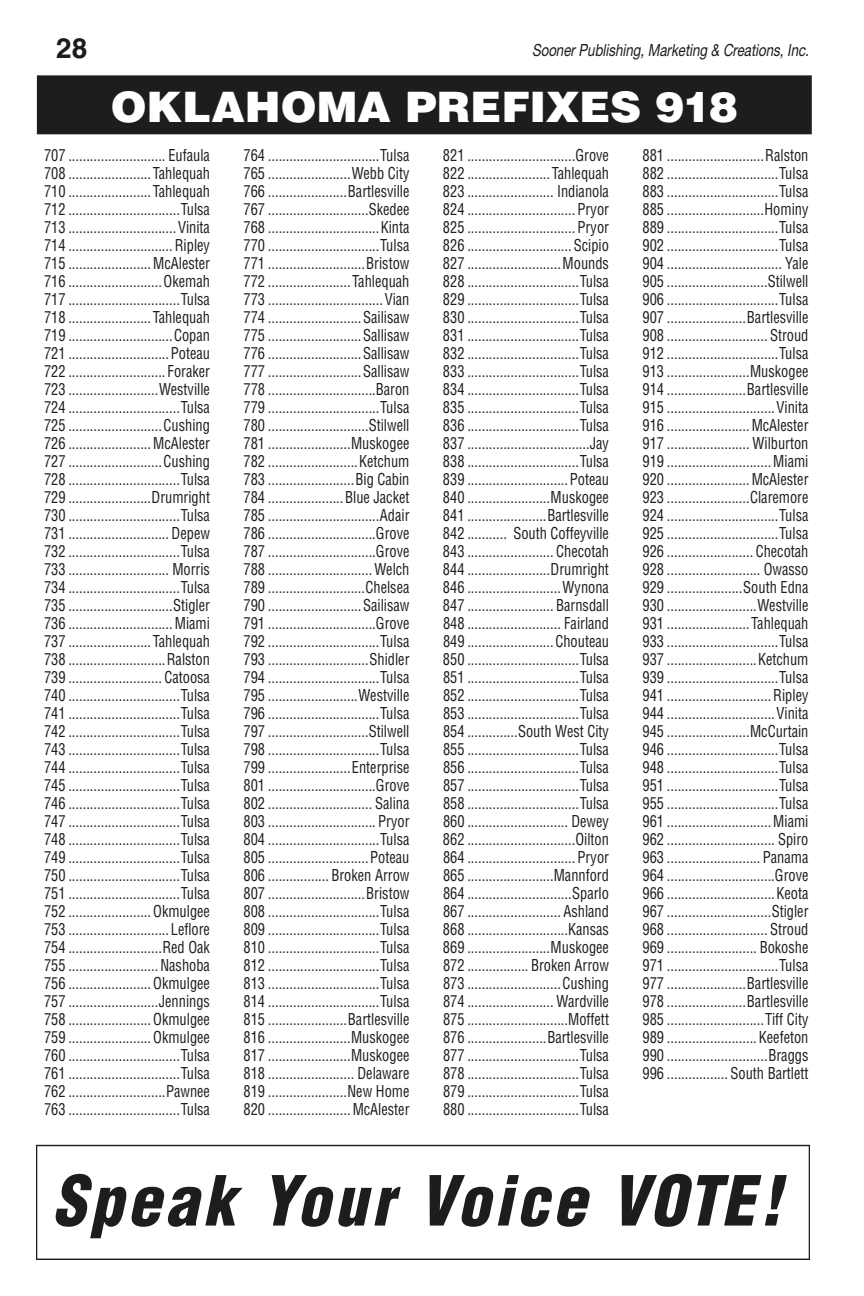
<style>
.page{position:relative;width:864px;height:1296px;background:#fff}
.page>*{position:absolute;margin:0;border:0;box-sizing:border-box;transform-origin:0 0}
.t1{font:900 42px "Helvetica";letter-spacing:-.005em;color:#fff}
.t2{font:700 28px "Helvetica";color:#1d1d1b}
.t3{font:italic 16.8px "Helvetica Neue East A";color:#1d1d1b;scale:.79 1}
.t4{font:condensed 16px/18px "Helvetica";color:#1d1d1b;text-align:justify;scale:.9 1}
</style>
<div class="page">
<div style="left:38px;top:76px;width:773px;height:57px;background:#1d1d1b"></div>
<div style="left:37px;top:75px;width:775px;height:59px;border:2px solid #1d1d1b"></div>
<svg style="left:36px;top:1145px;width:774px;height:115px"></svg>
<svg style="left:55px;top:1174px;width:188px;height:64px"></svg>
<svg style="left:272px;top:1175px;width:129px;height:52px"></svg>
<svg style="left:430px;top:1175px;width:161px;height:52px"></svg>
<svg style="left:622px;top:1174px;width:165px;height:53px"></svg>
<h2 class="t2" style="left:56px;top:31px;width:33px">28</h2>
<p class="t3" style="left:532px;top:40px;width:352px">Sooner Publishing, Marketing &amp; Creations, Inc.</p>
<h1 class="t1" style="left:111px;top:80px;width:628px">OKLAHOMA PREFIXES 918</h1>
<p class="t4" style="left:44px;top:146px;width:186px">707 ........................... Eufaula 708 .......................Tahlequah 710 .......................Tahlequah 712 ...............................Tulsa 713 ..............................Vinita 714 .............................Ripley 715 .......................McAlester 716 ..........................Okemah 717 ...............................Tulsa 718 .......................Tahlequah 719 .............................Copan 721 ............................Poteau 722 ........................... Foraker 723 .........................Westville 724 ...............................Tulsa 725 ..........................Cushing 726 .......................McAlester 727 ..........................Cushing 728 ...............................Tulsa 729 .......................Drumright 730 ...............................Tulsa 731 ............................ Depew 732 ...............................Tulsa 733 ............................ Morris 734 ...............................Tulsa 735 .............................Stigler 736 .............................Miami 737 .......................Tahlequah 738 ...........................Ralston 739 .......................... Catoosa 740 ...............................Tulsa 741 ...............................Tulsa 742 ...............................Tulsa 743 ...............................Tulsa 744 ...............................Tulsa 745 ...............................Tulsa 746 ...............................Tulsa 747 ...............................Tulsa 748 ...............................Tulsa 749 ...............................Tulsa 750 ...............................Tulsa 751 ...............................Tulsa 752 .......................Okmulgee 753 ............................Leflore 754 ..........................Red Oak 755 .........................Nashoba 756 .......................Okmulgee 757 .........................Jennings 758 .......................Okmulgee 759 .......................Okmulgee 760 ...............................Tulsa 761 ...............................Tulsa 762 ...........................Pawnee 763 ...............................Tulsa</p>
<p class="t4" style="left:243px;top:146px;width:186px">764 ...............................Tulsa 765 .......................Webb City 766 ......................Bartlesville 767 ............................Skedee 768 ...............................Kinta 770 ...............................Tulsa 771 ...........................Bristow 772 .......................Tahlequah 773 ................................Vian 774 ..........................Sailisaw 775 ..........................Sallisaw 776 ..........................Sallisaw 777 ..........................Sallisaw 778 ..............................Baron 779 ...............................Tulsa 780 ............................Stilwell 781 .......................Muskogee 782 .........................Ketchum 783 ........................Big Cabin 784 .....................Blue Jacket 785 ...............................Adair 786 ..............................Grove 787 ..............................Grove 788 ............................. Welch 789 ...........................Chelsea 790 ..........................Sailisaw 791 ..............................Grove 792 ...............................Tulsa 793 ............................Shidler 794 ...............................Tulsa 795 .........................Westville 796 ...............................Tulsa 797 ............................Stilwell 798 ...............................Tulsa 799 .......................Enterprise 801 ..............................Grove 802 ............................. Salina 803 .............................. Pryor 804 ...............................Tulsa 805 ............................Poteau 806 ................. Broken Arrow 807 ...........................Bristow 808 ...............................Tulsa 809 ...............................Tulsa 810 ...............................Tulsa 812 ...............................Tulsa 813 ...............................Tulsa 814 ...............................Tulsa 815 ......................Bartlesville 816 .......................Muskogee 817 .......................Muskogee 818 ........................ Delaware 819 ......................New Home 820 .......................McAlester</p>
<p class="t4" style="left:443px;top:146px;width:186px">821 ..............................Grove 822 .......................Tahlequah 823 ........................ Indianola 824 .............................. Pryor 825 .............................. Pryor 826 ............................. Scipio 827 ..........................Mounds 828 ...............................Tulsa 829 ...............................Tulsa 830 ...............................Tulsa 831 ...............................Tulsa 832 ...............................Tulsa 833 ...............................Tulsa 834 ...............................Tulsa 835 ...............................Tulsa 836 ...............................Tulsa 837 ..................................Jay 838 ...............................Tulsa 839 ............................Poteau 840 .......................Muskogee 841 ......................Bartlesville 842 ........... South Coffeyville 843 ........................ Checotah 844 .......................Drumright 846 ..........................Wynona 847 ........................ Barnsdall 848 .......................... Fairland 849 ........................Chouteau 850 ...............................Tulsa 851 ...............................Tulsa 852 ...............................Tulsa 853 ...............................Tulsa 854 ..............South West City 855 ...............................Tulsa 856 ...............................Tulsa 857 ...............................Tulsa 858 ...............................Tulsa 860 ............................ Dewey 862 ..............................Oilton 864 .............................. Pryor 865 ........................Mannford 864 .............................Sparlo 867 .......................... Ashland 868 ............................Kansas 869 .......................Muskogee 872 ................. Broken Arrow 873 ..........................Cushing 874 ........................ Wardville 875 ............................Moffett 876 ......................Bartlesville 877 ...............................Tulsa 878 ...............................Tulsa 879 ...............................Tulsa 880 ...............................Tulsa</p>
<p class="t4" style="left:642px;top:146px;width:186px">881 ...........................Ralston 882 ...............................Tulsa 883 ...............................Tulsa 885 ...........................Hominy 889 ...............................Tulsa 902 ...............................Tulsa 904 ................................ Yale 905 ............................Stilwell 906 ...............................Tulsa 907 ......................Bartlesville 908 ............................ Stroud 912 ...............................Tulsa 913 .......................Muskogee 914 ......................Bartlesville 915 ..............................Vinita 916 .......................McAlester 917 ....................... Wilburton 919 .............................Miami 920 .......................McAlester 923 .......................Claremore 924 ...............................Tulsa 925 ...............................Tulsa 926 ........................ Checotah 928 .......................... Owasso 929 .....................South Edna 930 .........................Westville 931 .......................Tahlequah 933 ...............................Tulsa 937 .........................Ketchum 939 ...............................Tulsa 941 .............................Ripley 944 ..............................Vinita 945 .......................McCurtain 946 ...............................Tulsa 948 ...............................Tulsa 951 ...............................Tulsa 955 ...............................Tulsa 961 .............................Miami 962 .............................. Spiro 963 .......................... Panama 964 ..............................Grove 966 ..............................Keota 967 .............................Stigler 968 ............................ Stroud 969 ......................... Bokoshe 971 ...............................Tulsa 977 ......................Bartlesville 978 ......................Bartlesville 985 ...........................Tiff City 989 ......................... Keefeton 990 ............................Braggs 996 ................. South Bartlett</p>
</div>
